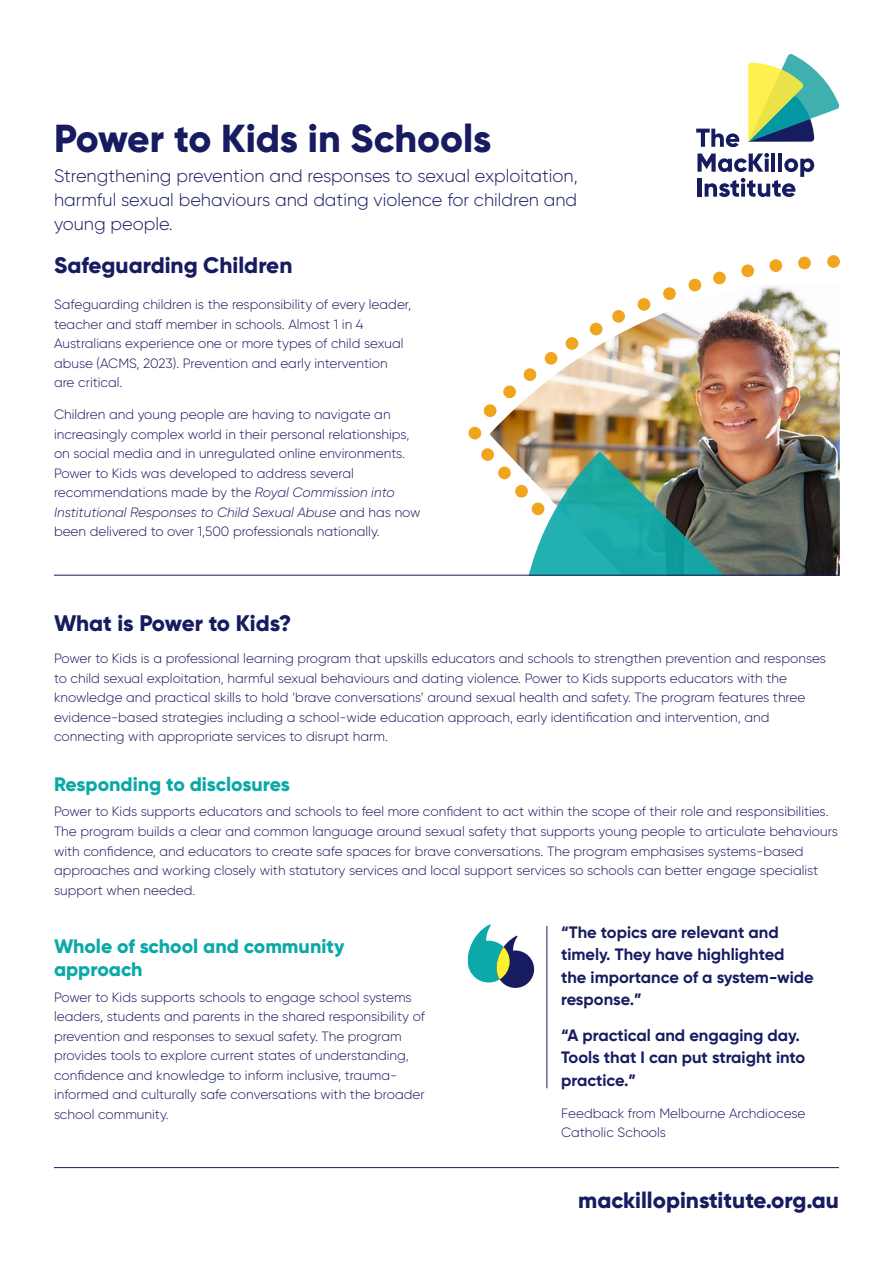
<style>
.page{position:relative;width:893px;height:1263px;background:#fff}
.page>*{position:absolute;margin:0;border:0;box-sizing:border-box;transform-origin:0 0}
.t1{font:800 39px "Gilroy";color:#171b60}
.Body_copy{font:800 22.5px "Gilroy";color:#171b60}
.Heading_1{font:800 22.5px "Gilroy";color:#171b60}
.Body_copy-2{font:800 19.5px/22.5px "Gilroy";color:#0aa9a8}
.Body_copy-3{font:300 18px/24px "Gilroy";color:#171b60;text-align:justify}
.Body_copy-4{font:700 16.5px/22.5px "Gilroy";color:#171b60}
.Body_copy-5{font:300 13.5px/19.5px "Gilroy";color:#171b60}
.s1{font-style:italic}
</style>
<div class="page">
<svg style="left:468px;top:924px;width:66px;height:64px"></svg>
<hr style="left:546px;top:926px;width:1px;height:162px;background:#171b60">
<img style="left:490px;top:285px;width:350px;height:291px">
<img style="left:520px;top:452px;width:271px;height:123px">
<svg style="left:798px;top:257px;width:13px;height:12px"></svg>
<svg style="left:769px;top:259px;width:13px;height:13px"></svg>
<svg style="left:741px;top:264px;width:13px;height:13px"></svg>
<svg style="left:713px;top:272px;width:13px;height:12px"></svg>
<svg style="left:688px;top:279px;width:13px;height:12px"></svg>
<svg style="left:663px;top:287px;width:13px;height:13px"></svg>
<svg style="left:637px;top:298px;width:13px;height:13px"></svg>
<svg style="left:612px;top:310px;width:13px;height:13px"></svg>
<svg style="left:589px;top:323px;width:13px;height:12px"></svg>
<svg style="left:565px;top:337px;width:13px;height:13px"></svg>
<svg style="left:468px;top:427px;width:13px;height:12px"></svg>
<svg style="left:544px;top:352px;width:13px;height:13px"></svg>
<svg style="left:523px;top:368px;width:13px;height:13px"></svg>
<svg style="left:503px;top:385px;width:13px;height:13px"></svg>
<svg style="left:483px;top:404px;width:13px;height:13px"></svg>
<svg style="left:481px;top:448px;width:13px;height:13px"></svg>
<svg style="left:498px;top:467px;width:13px;height:12px"></svg>
<svg style="left:515px;top:485px;width:29px;height:30px"></svg>
<svg style="left:827px;top:255px;width:13px;height:13px"></svg>
<hr style="left:54px;top:575px;width:785px;height:1px;background:#171b60">
<svg style="left:696px;top:129px;width:43px;height:18px"></svg>
<svg style="left:697px;top:153px;width:117px;height:44px"></svg>
<svg style="left:748px;top:54px;width:91px;height:88px"></svg>
<hr style="left:54px;top:1167px;width:785px;height:1px;background:#171b60">
<p class="t1" style="left:54px;top:114px;width:439px">Power to Kids in Schools</p>
<p class="Body_copy-3" style="left:54px;top:164px;width:525px">Strengthening prevention and responses to sexual exploitation, harmful sexual behaviours and dating violence for children and young people.</p>
<p class="Body_copy" style="left:54px;top:251px;width:240px">Safeguarding Children</p>
<p class="Body_copy-5" style="left:54px;top:294px;width:359px">Safeguarding children is the responsibility of every leader, teacher and staff member in schools. Almost 1 in 4<br>Australians experience one or more types of child sexual abuse (ACMS, 2023). Prevention and early intervention are critical.</p>
<p class="Body_copy-5" style="left:54px;top:405px;width:368px">Children and young people are having to navigate an increasingly complex world in their personal relationships, on social media and in unregulated online environments.<br>Power to Kids was developed to address several recommendations made by the <span class="s1">Royal Commission into Institutional Responses to Child Sexual Abuse</span> and has now been delivered to over 1,500 professionals nationally.</p>
<p class="Body_copy" style="left:54px;top:609px;width:239px">What is Power to Kids?</p>
<p class="Body_copy-5" style="left:54px;top:649px;width:773px">Power to Kids is a professional learning program that upskills educators and schools to strengthen prevention and responses to child sexual exploitation, harmful sexual behaviours and dating violence. Power to Kids supports educators with the knowledge and practical skills to hold ‘brave conversations’ around sexual health and safety. The program features three evidence-based strategies including a school-wide education approach, early identification and intervention, and connecting with appropriate services to disrupt harm.</p>
<p class="Body_copy-2" style="left:54px;top:772px;width:237px">Responding to disclosures</p>
<p class="Body_copy-5" style="left:54px;top:802px;width:785px">Power to Kids supports educators and schools to feel more confident to act within the scope of their role and responsibilities.<br>The program builds a clear and common language around sexual safety that supports young people to articulate behaviours with confidence, and educators to create safe spaces for brave conversations. The program emphasises systems-based approaches and working closely with statutory services and local support services so schools can better engage specialist support when needed.</p>
<p class="Body_copy-2" style="left:54px;top:935px;width:292px">Whole of school and community approach</p>
<p class="Body_copy-5" style="left:54px;top:987px;width:372px">Power to Kids supports schools to engage school systems leaders, students and parents in the shared responsibility of prevention and responses to sexual safety. The program provides tools to explore current states of understanding, confidence and knowledge to inform inclusive, trauma&shy;informed and culturally safe conversations with the broader school community.</p>
<p class="Body_copy-4" style="left:561px;top:921px;width:254px">“The topics are relevant and timely. They have highlighted the importance of a system-wide response.”</p>
<p class="Body_copy-4" style="left:561px;top:1023px;width:246px">“A practical and engaging day.<br>Tools that I can put straight into practice.”</p>
<p class="Body_copy-5" style="left:561px;top:1103px;width:246px">Feedback from Melbourne Archdiocese<br>Catholic Schools</p>
<p class="Heading_1" style="left:578px;top:1186px;width:262px">mackillopinstitute.org.au</p>
</div>
